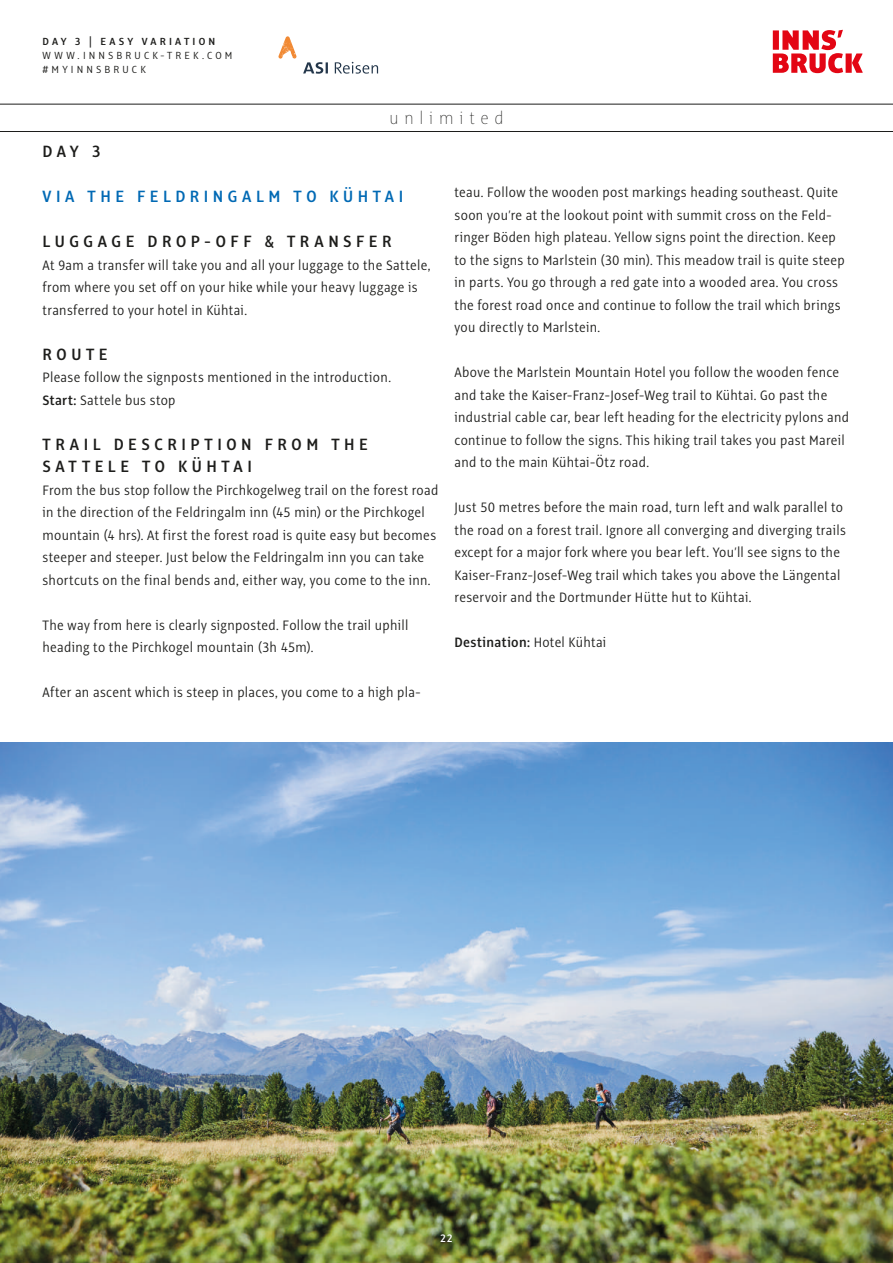
<style>
.page{position:relative;width:893px;height:1263px;background:#fff}
.page>*{position:absolute;margin:0;border:0;box-sizing:border-box;transform-origin:0 0}
.t1{font:100 18.75px "Alto Con";letter-spacing:.3em;color:#1d1d1b}
.t2{font:600 18px/22.5px "Alto Con";letter-spacing:.255em;color:#1d1d1b}
.t3{font:600 18px "Alto Con";letter-spacing:.25em;color:#0069b4}
.t4{font:300 15px/22.5px "Alto Con";letter-spacing:.02em;color:#1d1d1b}
.t5{font:600 15px "Alto Con";letter-spacing:.025em;color:#1d1d1b}
.t6{font:600 12px "Alto Con";color:#fff}
.t7{font:300 11.4px/14px "Alto Con";letter-spacing:.26em;color:#1d1d1b}
.t8{font:600 11.4px "Alto Con";letter-spacing:.27em;color:#1d1d1b}
.s1{font-weight:600}
.s2{font-weight:300}
</style>
<div class="page">
<img style="left:0;top:743px;width:893px;height:520px">
<svg style="left:773px;top:30px;width:90px;height:43px"></svg>
<hr style="left:0;top:104px;width:893px;height:1px;background:#1d1d1b">
<hr style="left:0;top:131px;width:893px;height:1px;background:#1d1d1b">
<svg style="left:303px;top:62px;width:75px;height:12px"></svg>
<svg style="left:278px;top:36px;width:18px;height:23px"></svg>
<p class="t8" style="left:43px;top:35px;width:174px">DAY 3 | EASY VARIATION</p>
<p class="t7" style="left:43px;top:48px;width:192px">WWW.INNSBRUCK-TREK.COM #MYINNSBRUCK</p>
<p class="t1" style="left:389px;top:108px;width:116px">unlimited</p>
<p class="t2" style="left:43px;top:140px;width:60px">DAY 3</p>
<p class="t3" style="left:43px;top:186px;width:362px">VIA THE FELDRINGALM TO KÜHTAI</p>
<p class="t2" style="left:43px;top:230px;width:351px">LUGGAGE DROP-OFF &amp; TRANSFER</p>
<p class="t4" style="left:43px;top:253px;width:389px">At 9am a transfer will take you and all your luggage to the Sattele, from where you set off on your hike while your heavy luggage is transferred to your hotel in Kühtai.</p>
<p class="t2" style="left:43px;top:342px;width:67px">ROUTE</p>
<p class="t4" style="left:43px;top:366px;width:350px">Please follow the signposts mentioned in the introduction.<br><span class="s1">Start:</span> Sattele bus stop</p>
<p class="t2" style="left:43px;top:432px;width:327px">TRAIL DESCRIPTION FROM THE<br>SATTELE TO KÜHTAI</p>
<p class="t4" style="left:43px;top:478px;width:397px">From the bus stop follow the Pirchkogelweg trail on the forest road in the direction of the Feldringalm inn (45 min) or the Pirchkogel mountain (4 hrs). At first the forest road is quite easy but becomes steeper and steeper. Just below the Feldringalm inn you can take shortcuts on the final bends and, either way, you come to the inn.</p>
<p class="t4" style="left:43px;top:613px;width:367px">The way from here is clearly signposted. Follow the trail uphill heading to the Pirchkogel mountain (3h 45m).</p>
<p class="t4" style="left:43px;top:681px;width:380px">After an ascent which is steep in places, you come to a high pla-</p>
<p class="t4" style="left:454px;top:181px;width:392px">teau. Follow the wooden post markings heading southeast. Quite soon you’re at the lookout point with summit cross on the Feld&shy;ringer Böden high plateau. Yellow signs point the direction. Keep to the signs to Marlstein (30 min). This meadow trail is quite steep in parts. You go through a red gate into a wooded area. You cross the forest road once and continue to follow the trail which brings you directly to Marlstein.</p>
<p class="t4" style="left:454px;top:361px;width:396px">Above the Marlstein Mountain Hotel you follow the wooden fence and take the Kaiser-Franz-Josef-Weg trail to Kühtai. Go past the industrial cable car, bear left heading for the electricity pylons and continue to follow the signs. This hiking trail takes you past Mareil and to the main Kühtai-Ötz road.</p>
<p class="t4" style="left:454px;top:496px;width:393px">Just 50 metres before the main road, turn left and walk parallel to the road on a forest trail. Ignore all converging and diverging trails except for a major fork where you bear left. You’ll see signs to the Kaiser-Franz-Josef-Weg trail which takes you above the Längental reservoir and the Dortmunder Hütte hut to Kühtai.</p>
<p class="t5" style="left:454px;top:634px;width:153px">Destination: <span class="s2">Hotel Kühtai</span></p>
<p class="t6" style="left:440px;top:1231px;width:14px">22</p>
</div>
